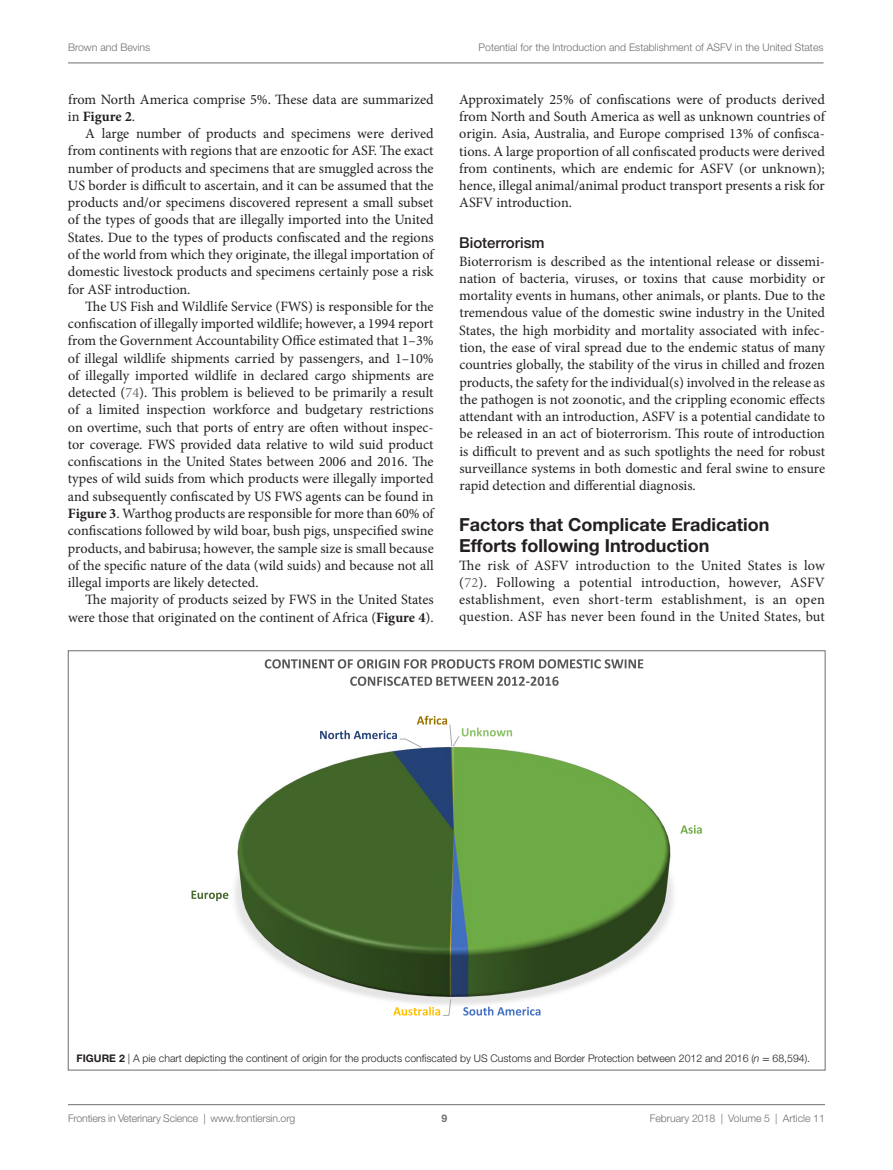
<style>
.page{position:relative;width:893px;height:1170px;background:#fff}
.page>*{position:absolute;margin:0;border:0;box-sizing:border-box;transform-origin:0 0}
.t1{font:700 18px/21px "Helvetica Neue LT Std";color:#231f20}
.t2{font:500 15px "Helvetica Neue LT Std";color:#231f20}
.t3{font:14.25px/17.2px "Minion Pro";color:#231f20;text-align:justify}
.t4{font:300 10.5px "Helvetica Neue LT Std";color:#6c6d70}
.t5{font:300 10.5px "Helvetica Neue LT Std";color:#231f20}
.t6{font:700 10.5px "Helvetica Neue LT Std";color:#231f20}
.t7{font:700 10.5px "Helvetica Neue LT Std";color:#6c6d70}
.s1{font-weight:700}
.s2{color:#6c6d70}
.s3{font-style:italic}
.s4{font-family:"STIX General";font-weight:400}
</style>
<div class="page">
<img style="left:228px;top:732px;width:454px;height:284px">
<svg style="left:680px;top:825px;width:22px;height:8px"></svg>
<svg style="left:463px;top:1006px;width:77px;height:9px"></svg>
<svg style="left:393px;top:999px;width:58px;height:16px"></svg>
<svg style="left:192px;top:890px;width:36px;height:11px"></svg>
<svg style="left:320px;top:715px;width:192px;height:32px"></svg>
<svg style="left:265px;top:659px;width:378px;height:9px"></svg>
<svg style="left:350px;top:676px;width:209px;height:9px"></svg>
<hr style="left:68px;top:1104px;width:757px;height:1px;background:#6c6d70">
<hr style="left:68px;top:63px;width:755px;height:1px;background:#6c6d70">
<p class="t4" style="left:68px;top:41px;width:84px">Brown and Bevins</p>
<p class="t4" style="left:479px;top:41px;width:346px">Potential for the Introduction and Establishment of ASFV in the United States</p>
<p class="t3" style="left:68px;top:90px;width:367px">from North America comprise 5%. These data are summarized in <span class="s1">Figure 2</span>.</p>
<p class="t3" style="left:68px;top:125px;width:367px;text-indent:17px">A large number of products and specimens were derived from continents with regions that are enzootic for ASF. The exact number of products and specimens that are smuggled across the US border is difficult to ascertain, and it can be assumed that the products and/or specimens discovered represent a small subset of the types of goods that are illegally imported into the United States. Due to the types of products confiscated and the regions of the world from which they originate, the illegal importation of domestic livestock products and specimens certainly pose a risk for ASF introduction.</p>
<p class="t3" style="left:68px;top:297px;width:367px;text-indent:17px">The US Fish and Wildlife Service (FWS) is responsible for the confiscation of illegally imported wildlife; however, a 1994 report from the Government Accountability Office estimated that 1–3% of illegal wildlife shipments carried by passengers, and 1–10% of illegally imported wildlife in declared cargo shipments are detected (<span class="s2">74</span>). This problem is believed to be primarily a result of a limited inspection workforce and budgetary restrictions on overtime, such that ports of entry are often without inspec&shy;tor coverage. FWS provided data relative to wild suid product confiscations in the United States between 2006 and 2016. The types of wild suids from which products were illegally imported and subsequently confiscated by US FWS agents can be found in <span class="s1">Figure 3</span>. Warthog products are responsible for more than 60% of confiscations followed by wild boar, bush pigs, unspecified swine products, and babirusa; however, the sample size is small because of the specific nature of the data (wild suids) and because not all illegal imports are likely detected.</p>
<p class="t3" style="left:68px;top:591px;width:367px;text-align:right">The majority of products seized by FWS in the United States were those that originated on the continent of Africa (<span class="s1">Figure 4</span>).</p>
<p class="t3" style="left:459px;top:91px;width:367px">Approximately 25% of confiscations were of products derived from North and South America as well as unknown countries of origin. Asia, Australia, and Europe comprised 13% of confisca&shy;tions. A large proportion of all confiscated products were derived from continents, which are endemic for ASFV (or unknown); hence, illegal animal/animal product transport presents a risk for ASFV introduction.</p>
<p class="t2" style="left:459px;top:234px;width:87px">Bioterrorism</p>
<p class="t3" style="left:459px;top:252px;width:367px;text-align:left">Bioterrorism is described as the intentional release or dissemi&shy;nation of bacteria, viruses, or toxins that cause morbidity or mortality events in humans, other animals, or plants. Due to the tremendous value of the domestic swine industry in the United States, the high morbidity and mortality associated with infec&shy;tion, the ease of viral spread due to the endemic status of many countries globally, the stability of the virus in chilled and frozen products, the safety for the individual(s) involved in the release as the pathogen is not zoonotic, and the crippling economic effects attendant with an introduction, ASFV is a potential candidate to be released in an act of bioterrorism. This route of introduction is difficult to prevent and as such spotlights the need for robust surveillance systems in both domestic and feral swine to ensure rapid detection and differential diagnosis.</p>
<p class="t1" style="left:459px;top:514px;width:312px">Factors that Complicate Eradication<br>Efforts following Introduction</p>
<p class="t3" style="left:459px;top:556px;width:367px">The risk of ASFV introduction to the United States is low (<span class="s2">72</span>). Following a potential introduction, however, ASFV establishment, even short-term establishment, is an open question. ASF has never been found in the United States, but</p>
<p class="t6" style="left:77px;top:1051px;width:18px">Figur</p>
<p class="t5" style="left:109px;top:1051px;width:702px"><span class="s1">e 2</span> | A pie chart depicting the continent of origin for the products confiscated by US Customs and Border Protection between 2012 and 2016 (<span class="s3">n</span> <span class="s4">=</span> 68,594).</p>
<p class="t4" style="left:68px;top:1111px;width:229px">Frontiers in Veterinary Science | www.frontiersin.org</p>
<p class="t4" style="left:650px;top:1111px;width:177px">February 2018 | Volume 5 | Article 11</p>
<p class="t7" style="left:441px;top:1111px;width:7px">9</p>
</div>
